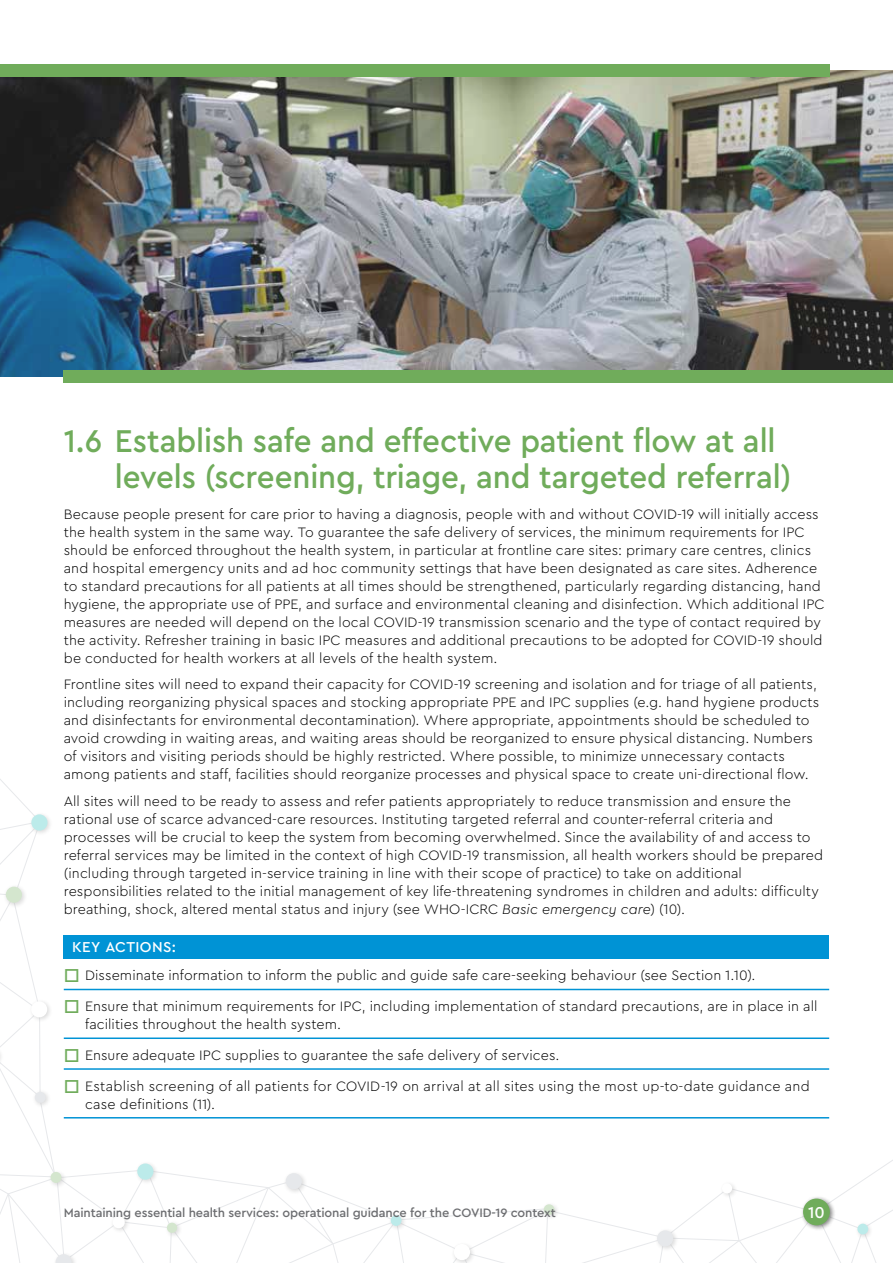
<style>
.page{position:relative;width:893px;height:1263px;background:#fff}
.page>*{position:absolute;margin:0;border:0;box-sizing:border-box;transform-origin:0 0}
.t1{font:500 33px/36px "Cera Pro";letter-spacing:-.005em;color:#70ac5b;scale:.95 1}
.t2{font:500 16.5px "Cera Pro";color:#fff}
.t3{font:500 15px "Cera Pro";letter-spacing:.025em;color:#fff}
.t4{font:300 14.25px/18px "Cera Pro";letter-spacing:.005em;color:#000}
.t5{font:500 12.75px "Cera Pro";letter-spacing:-.01em;color:#6d6e71}
.s1{font-style:italic}
</style>
<div class="page">
<img style="left:0;top:70px;width:893px;height:306px">
<div style="left:64px;top:370px;width:829px;height:13px;background:#70ac5b"></div>
<div style="left:0;top:64px;width:829px;height:13px;background:#70ac5b"></div>
<svg style="left:0;top:779px;width:893px;height:484px"></svg>
<h1 class="t1" style="left:115px;top:421px;width:714px;text-indent:-51px">1.6 Establish safe and effective patient flow at all levels (screening, triage, and targeted referral)</h1>
<p class="t4" style="left:64px;top:504px;width:762px">Because people present for care prior to having a diagnosis, people with and without COVID-19 will initially access the health system in the same way. To guarantee the safe delivery of services, the minimum requirements for IPC should be enforced throughout the health system, in particular at frontline care sites: primary care centres, clinics and hospital emergency units and ad hoc community settings that have been designated as care sites. Adherence to standard precautions for all patients at all times should be strengthened, particularly regarding distancing, hand hygiene, the appropriate use of PPE, and surface and environmental cleaning and disinfection. Which additional IPC measures are needed will depend on the local COVID-19 transmission scenario and the type of contact required by the activity. Refresher training in basic IPC measures and additional precautions to be adopted for COVID-19 should be conducted for health workers at all levels of the health system.</p>
<p class="t4" style="left:64px;top:675px;width:757px">Frontline sites will need to expand their capacity for COVID-19 screening and isolation and for triage of all patients, including reorganizing physical spaces and stocking appropriate PPE and IPC supplies (e.g. hand hygiene products and disinfectants for environmental decontamination). Where appropriate, appointments should be scheduled to avoid crowding in waiting areas, and waiting areas should be reorganized to ensure physical distancing. Numbers of visitors and visiting periods should be highly restricted. Where possible, to minimize unnecessary contacts among patients and staff, facilities should reorganize processes and physical space to create uni-directional flow.</p>
<p class="t4" style="left:64px;top:791px;width:761px">All sites will need to be ready to assess and refer patients appropriately to reduce transmission and ensure the rational use of scarce advanced-care resources. Instituting targeted referral and counter-referral criteria and processes will be crucial to keep the system from becoming overwhelmed. Since the availability of and access to referral services may be limited in the context of high COVID-19 transmission, all health workers should be prepared (including through targeted in-service training in line with their scope of practice) to take on additional responsibilities related to the initial management of key life-threatening syndromes in children and adults: difficulty breathing, shock, altered mental status and injury (see WHO-ICRC <span class="s1">Basic emergency care</span>) (10).</p>
<p class="t3" style="left:72px;top:937px;width:105px">KEY ACTIONS:</p>
<p class="t4" style="left:85px;top:960px;width:734px;line-height:30.8px">Disseminate information to inform the public and guide safe care-seeking behaviour (see Section 1.10).<br>Ensure that minimum requirements for IPC, including implementation of standard precautions, are in place in all</p>
<p class="t4" style="left:85px;top:1008px;width:726px;line-height:30.8px">facilities throughout the health system.<br>Ensure adequate IPC supplies to guarantee the safe delivery of services.<br>Establish screening of all patients for COVID-19 on arrival at all sites using the most up-to-date guidance and</p>
<p class="t4" style="left:85px;top:1094px;width:132px">case definitions (11).</p>
<p class="t5" style="left:64px;top:1204px;width:493px">Maintaining essential health services: operational guidance for the COVID-19 context</p>
<p class="t2" style="left:808px;top:1201px;width:18px">10</p>
</div>
